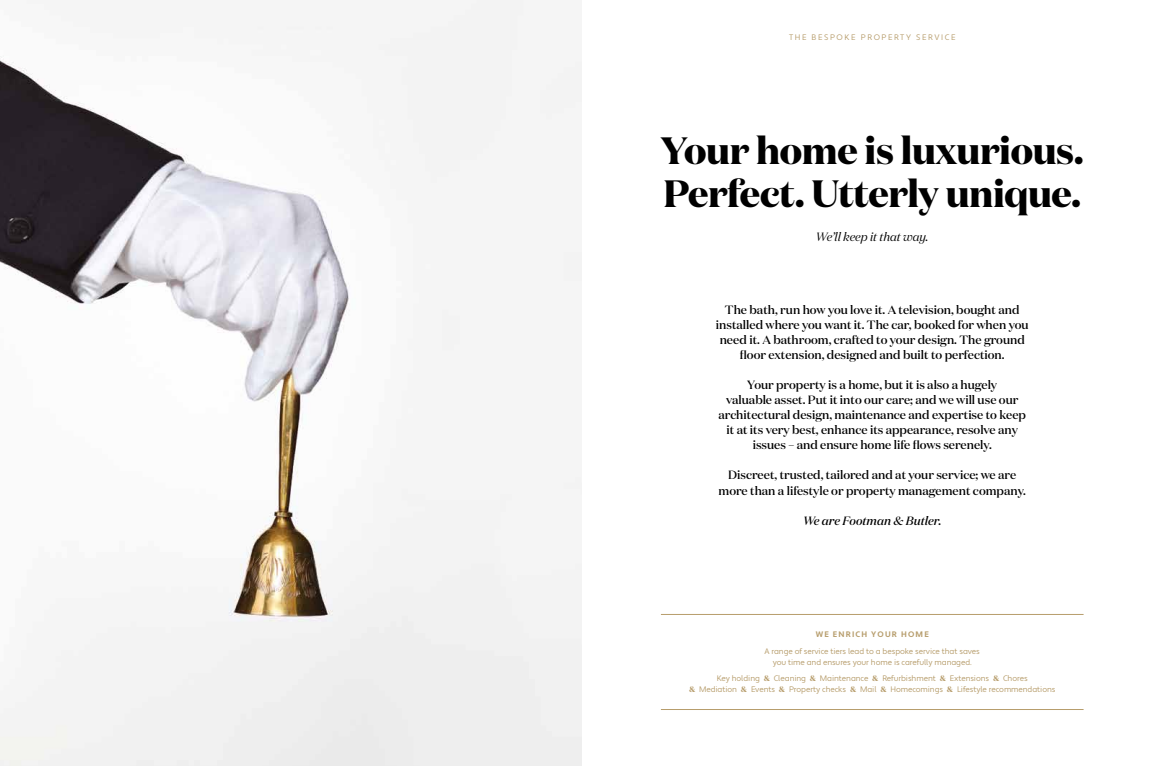
<style>
.page{position:relative;width:1163px;height:766px;background:#fff}
.page>*{position:absolute;margin:0;border:0;box-sizing:border-box;transform-origin:0 0}
.t1{font:700 38px/43px "Domaine Display";letter-spacing:-.01em;color:#000}
.t2{font:500 12px/15px "Domaine Display";color:#000;text-align:center}
.t3{font:italic 500 12px "Domaine Display";color:#000}
.t4{font:italic 12px "Domaine Display";color:#000}
.t5{font:8px/11px "Apertura";letter-spacing:-.01em;color:#b79d6c;text-align:center}
.t6{font:8px "Apertura";letter-spacing:.2em;color:#b79d6c}
.t7{font:700 8px "Apertura";letter-spacing:.15em;color:#b79d6c}
.s1{font-family:"Domaine Display";font-weight:700}
</style>
<div class="page">
<hr style="left:660px;top:614px;width:423px;height:1px;background:#b79d6c">
<img style="left:0;top:0;width:581px;height:765px">
<hr style="left:660px;top:709px;width:423px;height:1px;background:#b79d6c">
<p class="t6" style="left:788px;top:32px;width:168px">THE BESPOKE PROPERTY SERVICE</p>
<h1 class="t1" style="left:661px;top:129px;width:424px">Your home is luxurious.<br>Perfect. Utterly unique.</h1>
<p class="t4" style="left:815px;top:229px;width:114px">We’ll keep it that way.</p>
<p class="t2" style="left:715px;top:302px;width:314px">The bath, run how you love it. A television, bought and installed where you want it. The car, booked for when you need it. A bathroom, crafted to your design. The ground floor extension, designed and built to perfection.</p>
<p class="t2" style="left:718px;top:377px;width:309px">Your property is a home, but it is also a hugely<br>valuable asset. Put it into our care; and we will use our architectural design, maintenance and expertise to keep it at its very best, enhance its appearance, resolve any issues – and ensure home life flows serenely.</p>
<p class="t2" style="left:718px;top:467px;width:309px">Discreet, trusted, tailored and at your service; we are more than a lifestyle or property management company.</p>
<p class="t3" style="left:802px;top:512px;width:140px">We are Footman &amp; Butler.</p>
<p class="t7" style="left:815px;top:629px;width:114px">WE ENRICH YOUR HOME</p>
<p class="t5" style="left:764px;top:645px;width:217px">A range of service tiers lead to a bespoke service that saves you time and ensures your home is carefully managed.</p>
<p class="t5" style="left:689px;top:673px;width:368px">Key holding <span class="s1">&amp;</span> Cleaning <span class="s1">&amp;</span> Maintenance <span class="s1">&amp;</span> Refurbishment <span class="s1">&amp;</span> Extensions <span class="s1">&amp;</span> Chores<br><span class="s1">&amp;</span> Mediation <span class="s1">&amp;</span> Events <span class="s1">&amp;</span> Property checks <span class="s1">&amp;</span> Mail <span class="s1">&amp;</span> Homecomings <span class="s1">&amp;</span> Lifestyle recommendations</p>
</div>
